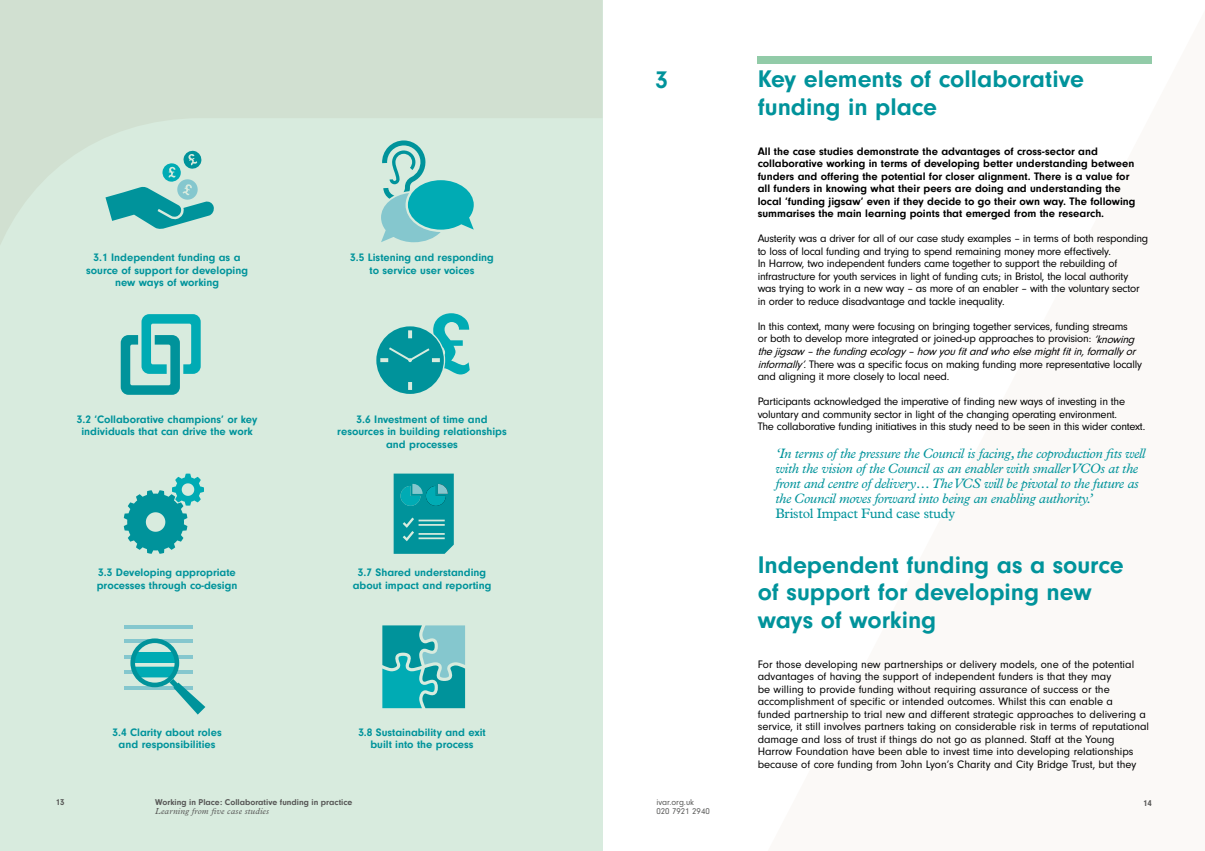
<style>
.page{position:relative;width:1205px;height:851px;background:#fff}
.page>*{position:absolute;margin:0;border:0;box-sizing:border-box;transform-origin:0 0}
.t1{font:700 25px/27.5px "Neuzeit Gro";color:#00939b}
.t2{font:italic 13.75px/15px "Plantin";letter-spacing:-.02em;color:#00939b}
.t3{font:13.75px "Plantin";letter-spacing:-.02em;color:#00939b}
.t4{font:11.25px/12.5px "Neuzeit Gro";letter-spacing:-.02em;color:#000}
.t5{font:11.25px/12.5px "Neuzeit Gro";color:#000}
.t6{font:700 11.25px/12.5px "Neuzeit Gro";color:#00939b;text-align:center}
.t7{font:700 11.25px/12.5px "Neuzeit Gro";color:#000}
.t8{font:700 8.75px "Neuzeit Gro";color:#575756}
.t9{font:italic 8.75px "Plantin";letter-spacing:.02em;color:#575756}
.t10{font:8.75px/8.8px "Neuzeit Gro";color:#575756}
.s1{font-style:italic}
</style>
<div class="page">
<div style="left:758px;top:57px;width:394px;height:7px;background:#92cba8"></div>
<div style="left:0;top:0;width:602px;height:850px;background:#d8ebde"></div>
<svg style="left:0;top:0;width:602px;height:244px;fill:#d1e0d1"></svg>
<svg style="left:105px;top:150px;width:110px;height:80px"></svg>
<svg style="left:124px;top:473px;width:80px;height:80px"></svg>
<svg style="left:376px;top:313px;width:94px;height:81px"></svg>
<svg style="left:382px;top:625px;width:83px;height:83px"></svg>
<hr style="left:124px;top:686px;width:68px;height:3px;background:#85c7ce">
<hr style="left:124px;top:670px;width:68px;height:3px;background:#85c7ce">
<hr style="left:124px;top:655px;width:68px;height:3px;background:#85c7ce">
<hr style="left:124px;top:639px;width:68px;height:3px;background:#85c7ce">
<hr style="left:124px;top:625px;width:68px;height:3px;background:#85c7ce">
<svg style="left:130px;top:638px;width:75px;height:76px"></svg>
<svg style="left:121px;top:314px;width:80px;height:81px"></svg>
<svg style="left:394px;top:473px;width:60px;height:80px"></svg>
<svg style="left:381px;top:140px;width:93px;height:102px"></svg>
<p class="t6" style="left:86px;top:251px;width:163px">3.1 Independent funding as a source of support for developing new ways of working</p>
<p class="t6" style="left:350px;top:251px;width:145px">3.5 Listening and responding to service user voices</p>
<p class="t6" style="left:77px;top:413px;width:182px">3.2 ‘Collaborative champions’ or key individuals that can drive the work</p>
<p class="t6" style="left:337px;top:413px;width:171px">3.6 Investment of time and resources in building relationships and processes</p>
<p class="t6" style="left:97px;top:566px;width:142px;text-align:left">3.3 Developing appropriate processes through co-design</p>
<p class="t6" style="left:353px;top:566px;width:140px">3.7 Shared understanding about impact and reporting</p>
<p class="t6" style="left:112px;top:726px;width:111px">3.4 Clarity about roles and responsibilities</p>
<p class="t6" style="left:358px;top:726px;width:129px">3.8 Sustainability and exit built into the process</p>
<h1 class="t1" style="left:656px;top:66px;width:14px">3</h1>
<h1 class="t1" style="left:758px;top:66px;width:328px">Key elements of collaborative funding in place</h1>
<p class="t7" style="left:758px;top:145px;width:379px">All the case studies demonstrate the advantages of cross-sector and collaborative working in terms of developing better understanding between funders and offering the potential for closer alignment. There is a value for all funders in knowing what their peers are doing and understanding the local ‘funding jigsaw’ even if they decide to go their own way. The following summarises the main learning points that emerged from the research.</p>
<p class="t4" style="left:758px;top:233px;width:392px">Austerity was a driver for all of our case study examples – in terms of both responding to loss of local funding and trying to spend remaining money more effectively.<br>In Harrow, two independent funders came together to support the rebuilding of infrastructure for youth services in light of funding cuts; in Bristol, the local authority was trying to work in a new way – as more of an enabler – with the voluntary sector in order to reduce disadvantage and tackle inequality.</p>
<p class="t4" style="left:758px;top:320px;width:386px">In this context, many were focusing on bringing together services, funding streams<br>or both to develop more integrated or joined-up approaches to provision: <span class="s1">‘knowing thejigsaw –thefundingecology–how youfitandwhoelsemightfitin,formallyor informally’.</span>There was a specific focus on making funding more representative locally and aligning it more closely to local need.</p>
<p class="t4" style="left:758px;top:395px;width:389px">Participants acknowledged the imperative of finding new ways of investing in the voluntary and community sector in light of the changing operating environment.<br>The collaborative funding initiatives in this study need to be seen in this wider context.</p>
<p class="t2" style="left:775px;top:445px;width:372px">‘In terms of the pressure the Council is facing, the coproduction fits well with the vision of the Council as an enabler with smaller VCOs at the front and centre of delivery… The VCS will be pivotal to the future as the Council moves forward into being an enabling authority.’</p>
<p class="t3" style="left:775px;top:505px;width:181px">Bristol Impact Fund case study</p>
<h1 class="t1" style="left:758px;top:551px;width:367px">Independent funding as a source of support for developing new ways of working</h1>
<p class="t5" style="left:758px;top:658px;width:393px">For those developing new partnerships or delivery models, one of the potential advantages of having the support of independent funders is that they may<br>be willing to provide funding without requiring assurance of success or the accomplishment of specific or intended outcomes. Whilst this can enable a<br>funded partnership to trial new and different strategic approaches to delivering a service, it still involves partners taking on considerable risk in terms of reputational damage and loss of trust if things do not go as planned. Staff at the Young Harrow Foundation have been able to invest time into developing relationships because of core funding from John Lyon’s Charity and City Bridge Trust, but they</p>
<p class="t8" style="left:56px;top:797px;width:10px">13</p>
<p class="t8" style="left:1143px;top:798px;width:10px">14</p>
<p class="t8" style="left:155px;top:797px;width:199px">Working in Place: Collaborative funding in practice</p>
<p class="t9" style="left:155px;top:805px;width:115px">Learning from five case studies</p>
<p class="t10" style="left:656px;top:797px;width:55px">ivar.org.uk<br>020 7921 2940</p>
</div>
